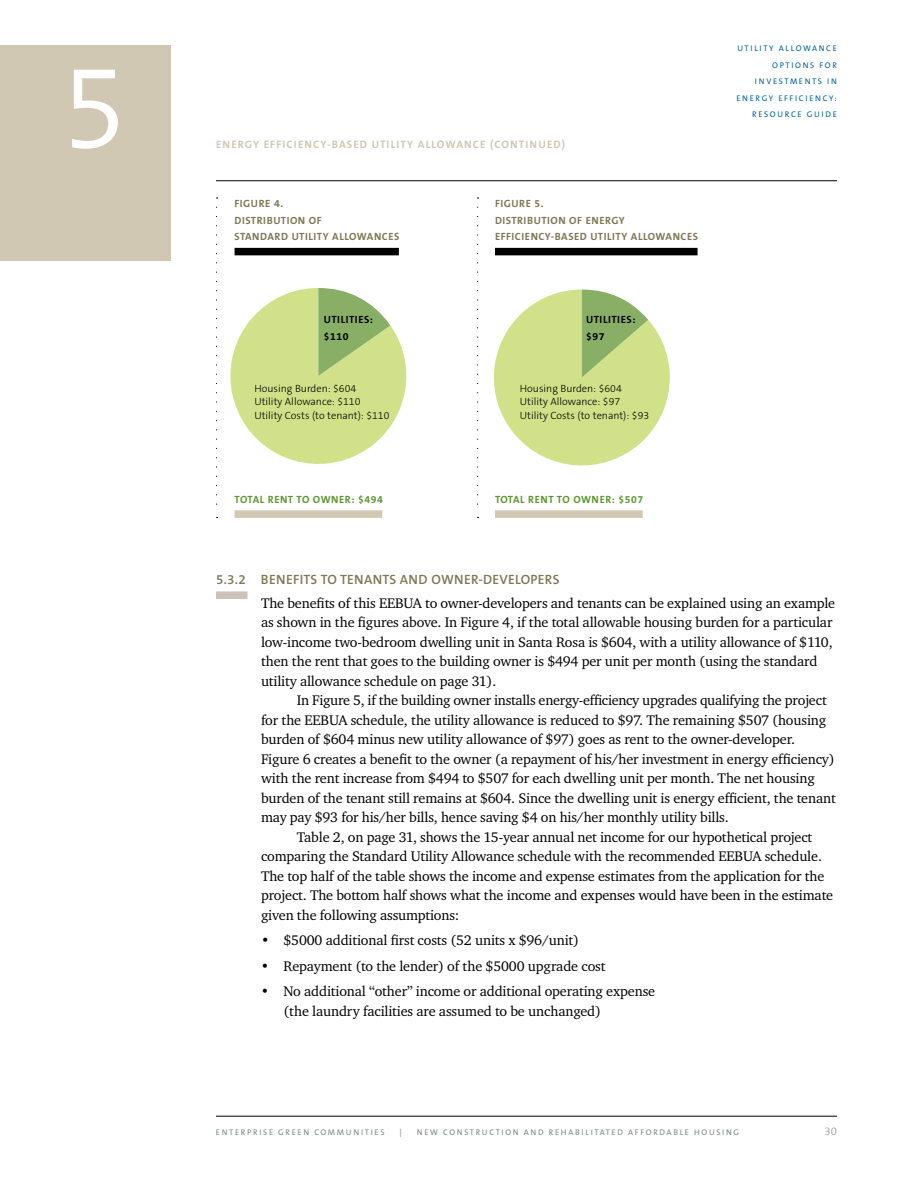
<style>
.page{position:relative;width:918px;height:1188px;background:#fff}
.page>*{position:absolute;margin:0;border:0;box-sizing:border-box;transform-origin:0 0}
.t1{font:300 120px "The Sans B4";color:#fff}
.t2{font:14.25px/19.5px "Charter ITC";letter-spacing:-.01em;color:#000}
.t3{font:600 13.5px "The Sans B6";letter-spacing:.07em;color:#7e7855}
.t4{font:200 11.25px "The Sans B2";color:#778988}
.t5{font:700 10.8px "The Sans B7";letter-spacing:.1em;color:#d0c8b3}
.t6{font:300 10.5px/13.5px "The Sans B3";color:#000}
.t7{font:700 10.5px/16.5px "The Sans B7";letter-spacing:.05em;color:#7e7855}
.t8{font:700 10.5px "The Sans B7";letter-spacing:.05em;color:#5e9732}
.t9{font:700 10.5px/16.5px "The Sans B7";letter-spacing:.06em;color:#000}
.t10{font:700 10.5px "The Sans B7";letter-spacing:.07em;color:#7e7855}
.t11{font:8.25px "The Sans B5 Plain";letter-spacing:.2em;color:#778988}
.t12{font:8.25px "The Sans B5 Plain";letter-spacing:.2em;color:#0065a4}
</style>
<div class="page">
<hr style="left:216px;top:180px;width:621px;height:1px;background:#000">
<hr style="left:216px;top:1116px;width:621px;height:1px;background:#000">
<div style="left:0;top:45px;width:171px;height:216px;background:#d0c8b3"></div>
<div style="left:216px;top:591px;width:32px;height:8px;background:#cbc2b9"></div>
<svg style="left:216px;top:207px;width:191px;height:311px"></svg>
<svg style="left:477px;top:207px;width:203px;height:311px"></svg>
<div style="left:495px;top:248px;width:203px;height:7px;background:#000"></div>
<h1 class="t1" style="left:62px;top:45px;width:67px">5</h1>
<p class="t5" style="left:216px;top:138px;width:351px">ENERGY EFFICIENCY-BASED UTILITY ALLOWANCE (CONTINUED)</p>
<p class="t7" style="left:235px;top:196px;width:89px">FIGURE 4.<br>DISTRIBUTION OF<br>STA</p>
<p class="t10" style="left:252px;top:231px;width:149px">NDARD UT ILITY ALLOWANCES</p>
<p class="t7" style="left:495px;top:196px;width:205px">FIGURE 5.<br>DISTRIBUTION OF ENERGY<br>EFFICIENCY-BASED UT ILITY ALLOWANCES</p>
<p class="t9" style="left:324px;top:312px;width:51px">UT ILITIES: $110</p>
<p class="t9" style="left:586px;top:312px;width:51px">UTILITIES: $97</p>
<p class="t6" style="left:254px;top:382px;width:137px">Housing Burden: $604<br>Utility Allowance: $110<br>Utility Costs (to tenant): $110</p>
<p class="t6" style="left:520px;top:382px;width:131px">Housing Burden: $604<br>Utility Allowance: $97<br>Utility Costs (to tenant): $93</p>
<p class="t8" style="left:235px;top:494px;width:150px">TOTA L RENT TO OWNER: $494</p>
<p class="t8" style="left:495px;top:494px;width:150px">TOTA L RENT TO OWNER: $507</p>
<p class="t12" style="left:737px;top:44px;width:101px">UTILITY ALLOWANCE</p>
<p class="t12" style="left:772px;top:61px;width:66px">OPTIONS FOR</p>
<p class="t12" style="left:755px;top:77px;width:84px">I NVESTMENTS IN</p>
<p class="t12" style="left:736px;top:94px;width:102px">E NERGY E FFICIENCY:</p>
<p class="t12" style="left:752px;top:110px;width:2px">RESO</p>
<p class="t12" style="left:777px;top:110px;width:10px">URCE</p>
<p class="t12" style="left:807px;top:110px;width:17px">GUIDE</p>
<p class="t3" style="left:216px;top:572px;width:41px">5.3.2 BE</p>
<p class="t3" style="left:276px;top:572px;width:285px">NEFITS TO TE NANTS AND OWNER-DEVELOPERS</p>
<p class="t2" style="left:261px;top:593px;width:576px">The benefits of this EEBUA to owner-developers and tenants can be explained using an example as shown in the figures above. In Figure 4, if the total allowable housing burden for a particular low-income two-bedroom dwelling unit in Santa Rosa is $604, with a utility allowance of $110, then the rent that goes to the building owner is $494 per unit per month (using the standard utility allowance schedule on page 31).</p>
<p class="t2" style="left:297px;top:690px;width:531px">In Figure 5, if the building owner installs energy-efficiency upgrades qualifying the project</p>
<p class="t2" style="left:261px;top:710px;width:567px">for the EEBUA schedule, the utility allowance is reduced to $97. The remaining $507 (housing</p>
<p class="t2" style="left:261px;top:729px;width:536px">burden of $604 minus new utility allowance of $97) goes as rent to the owner-developer.</p>
<p class="t2" style="left:261px;top:749px;width:575px">Figure 6 creates a benefit to the owner (a repayment of his/her investment in energy efficiency)</p>
<p class="t2" style="left:261px;top:768px;width:555px">with the rent increase from $494 to $507 for each dwelling unit per month. The net housing</p>
<p class="t2" style="left:261px;top:788px;width:576px">burden of the tenant still remains at $604. Since the dwelling unit is energy efficient, the tenant</p>
<p class="t2" style="left:261px;top:807px;width:469px">may pay $93 for his/her bills, hence saving $4 on his/her monthly utility bills.</p>
<p class="t2" style="left:297px;top:827px;width:517px">Table 2, on page 31, shows the 15-year annual net income for our hypothetical project</p>
<p class="t2" style="left:261px;top:846px;width:563px">comparing the Standard Utility Allowance schedule with the recommended EEBUA schedule.</p>
<p class="t2" style="left:261px;top:866px;width:565px">The top half of the table shows the income and expense estimates from the application for the</p>
<p class="t2" style="left:261px;top:885px;width:574px">project. The bottom half shows what the income and expenses would have been in the estimate</p>
<p class="t2" style="left:261px;top:905px;width:200px">given the following assumptions:</p>
<p class="t2" style="left:261px;top:930px;width:320px">• $5000 additional first costs (52 units x $96/unit)</p>
<p class="t2" style="left:261px;top:956px;width:346px">• Repayment (to the lender) of the $5000 upgrade cost</p>
<p class="t2" style="left:283px;top:981px;width:373px;text-indent:-22px">• No additional “other” income or additional operating expense (the laundry facilities are assumed to be unchanged)</p>
<p class="t11" style="left:216px;top:1128px;width:170px">E NTERPRISE GREEN COMMU NITIES</p>
<p class="t11" style="left:400px;top:1128px;width:4px">|</p>
<p class="t11" style="left:417px;top:1128px;width:8px">NEW</p>
<p class="t11" style="left:443px;top:1128px;width:8px">CONSTR</p>
<p class="t11" style="left:482px;top:1128px;width:15px">UCTION</p>
<p class="t11" style="left:524px;top:1128px;width:14px">AND</p>
<p class="t11" style="left:549px;top:1128px;width:34px">RE HABILIT</p>
<p class="t11" style="left:600px;top:1128px;width:9px">ATED</p>
<p class="t11" style="left:628px;top:1128px;width:14px">AFFORD</p>
<p class="t11" style="left:667px;top:1128px;width:19px">ABLE</p>
<p class="t11" style="left:694px;top:1128px;width:29px">HOUSING</p>
<p class="t4" style="left:825px;top:1125px;width:14px">30</p>
</div>
